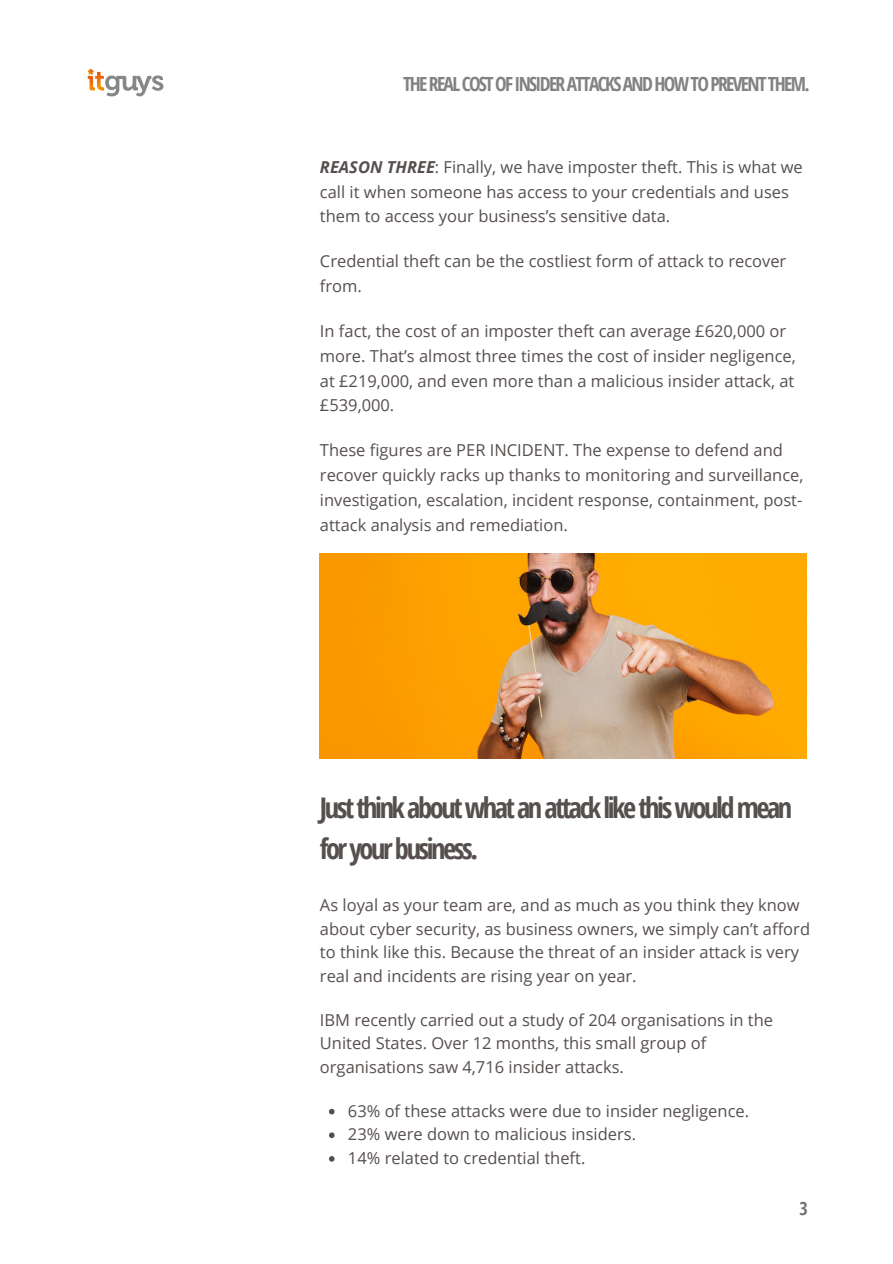
<style>
.page{position:relative;width:893px;height:1264px;background:#fff}
.page>*{position:absolute;margin:0;border:0;box-sizing:border-box;transform-origin:0 0}
.t1{font:700 28.5px/41.5px "Open Sans Condensed";letter-spacing:-.085em;color:#554f4d}
.t2{font:700 19.5px "Open Sans Condensed";letter-spacing:-.085em;color:#808284}
.t3{font:700 18px "Open Sans Condensed";color:#717172}
.t4{font:16.5px/24.8px "Open Sans";color:#554f4d}
.s1{font-weight:700;font-style:italic}
</style>
<div class="page">
<svg style="left:88px;top:69px;width:75px;height:27px"></svg>
<svg style="left:329px;top:1108px;width:5px;height:6px"></svg>
<svg style="left:329px;top:1132px;width:5px;height:6px"></svg>
<svg style="left:329px;top:1156px;width:5px;height:5px"></svg>
<img style="left:320px;top:553px;width:486px;height:206px">
<p class="t2" style="left:403px;top:70px;width:408px">THE REAL COST OF INSIDER ATTACKS AND HOW TO PREVENT THEM.</p>
<p class="t4" style="left:320px;top:154px;width:484px"><span class="s1">REASON THREE</span>: Finally, we have imposter theft. This is what we call it when someone has access to your credentials and uses them to access your business’s sensitive data.</p>
<p class="t4" style="left:320px;top:248px;width:468px">Credential theft can be the costliest form of attack to recover from.</p>
<p class="t4" style="left:320px;top:318px;width:477px">In fact, the cost of an imposter theft can average £620,000 or more. That’s almost three times the cost of insider negligence, at £219,000, and even more than a malicious insider attack, at £539,000.</p>
<p class="t4" style="left:320px;top:437px;width:485px">These figures are PER INCIDENT. The expense to defend and recover quickly racks up thanks to monitoring and surveillance, investigation, escalation, incident response, containment, post&shy;attack analysis and remediation.</p>
<h1 class="t1" style="left:320px;top:785px;width:474px">Just think about what an attack like this would mean for your business.</h1>
<p class="t4" style="left:320px;top:892px;width:491px;line-height:23.5px">As loyal as your team are, and as much as you think they know about cyber security, as business owners, we simply can’t afford to think like this. Because the threat of an insider attack is very real and incidents are rising year on year.</p>
<p class="t4" style="left:320px;top:1007px;width:454px;line-height:23.5px">IBM recently carried out a study of 204 organisations in the<br>United States. Over 12 months, this small group of organisations saw 4,716 insider attacks.</p>
<p class="t4" style="left:348px;top:1098px;width:402px;line-height:23.5px">63% of these attacks were due to insider negligence.<br>23% were down to malicious insiders.<br>14% related to credential theft.</p>
<p class="t3" style="left:799px;top:1195px;width:10px">3</p>
</div>
